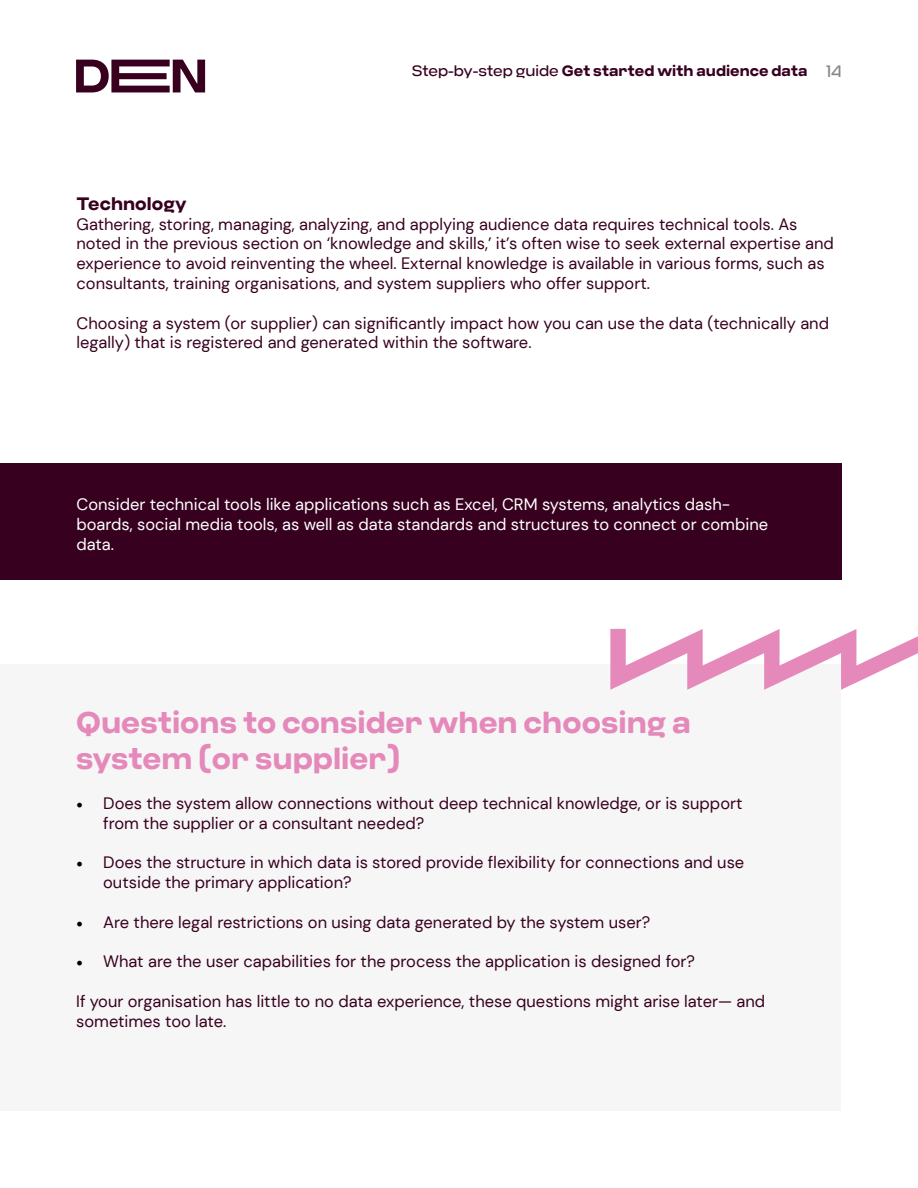
<style>
.page{position:relative;width:918px;height:1188px;background:#fff}
.page>*{position:absolute;margin:0;border:0;box-sizing:border-box;transform-origin:0 0}
.t1{font:700 30px/36px "Criteria CF";color:#e589bb}
.t2{font:700 18px "Criteria CF";color:#38001f}
.t3{font:16.5px/19.8px "DM Sans";color:#38001f}
.t4{font:16.5px/19.8px "DM Sans";color:#fff}
.t5{font:700 15px "Criteria CF";color:#38001f}
.s1{font-weight:400}
.s2{font-weight:400;font-size:16.5px;color:#878787}
.s3{font-family:"Minion Pro";font-size:18px;color:#000}
</style>
<div class="page">
<svg style="left:76px;top:60px;width:129px;height:32px"></svg>
<div style="left:0;top:463px;width:841px;height:117px;background:#38001f"></div>
<div style="left:0;top:664px;width:841px;height:447px;background:#f6f6f6"></div>
<svg style="left:610px;top:629px;width:308px;height:61px"></svg>
<p class="t5" style="left:412px;top:62px;width:431px"><span class="s1">Step-by-step guide</span> Get started with audience data <span class="s2">14</span></p>
<p class="t2" style="left:77px;top:193px;width:112px">Technology</p>
<p class="t3" style="left:77px;top:214px;width:759px">Gathering, storing, managing, analyzing, and applying audience data requires technical tools. As noted in the previous section on ‘knowledge and skills,’ it’s often wise to seek external expertise and experience to avoid reinventing the wheel. External knowledge is available in various forms, such as consultants, training organisations, and system suppliers who offer support.</p>
<p class="t3" style="left:77px;top:313px;width:754px">Choosing a system (or supplier) can significantly impact how you can use the data (technically and legally) that is registered and generated within the software.</p>
<p class="t4" style="left:77px;top:495px;width:693px">Consider technical tools like applications such as Excel, CRM systems, analytics dash&shy;boards, social media tools, as well as data standards and structures to connect or combine data.</p>
<h1 class="t1" style="left:76px;top:706px;width:616px">Questions to consider when choosing a system (or supplier)</h1>
<p class="t3" style="left:103px;top:793px;width:641px;text-indent:-27px"><span class="s3">•</span> Does the system allow connections without deep technical knowledge, or is support from the supplier or a consultant needed?</p>
<p class="t3" style="left:103px;top:853px;width:643px;text-indent:-27px"><span class="s3">•</span> Does the structure in which data is stored provide flexibility for connections and use outside the primary application?</p>
<p class="t3" style="left:76px;top:912px;width:576px"><span class="s3">•</span> Are there legal restrictions on using data generated by the system user?</p>
<p class="t3" style="left:76px;top:952px;width:620px"><span class="s3">•</span> What are the user capabilities for the process the application is designed for?</p>
<p class="t3" style="left:76px;top:991px;width:691px">If your organisation has little to no data experience, these questions might arise later— and sometimes too late.</p>
</div>
